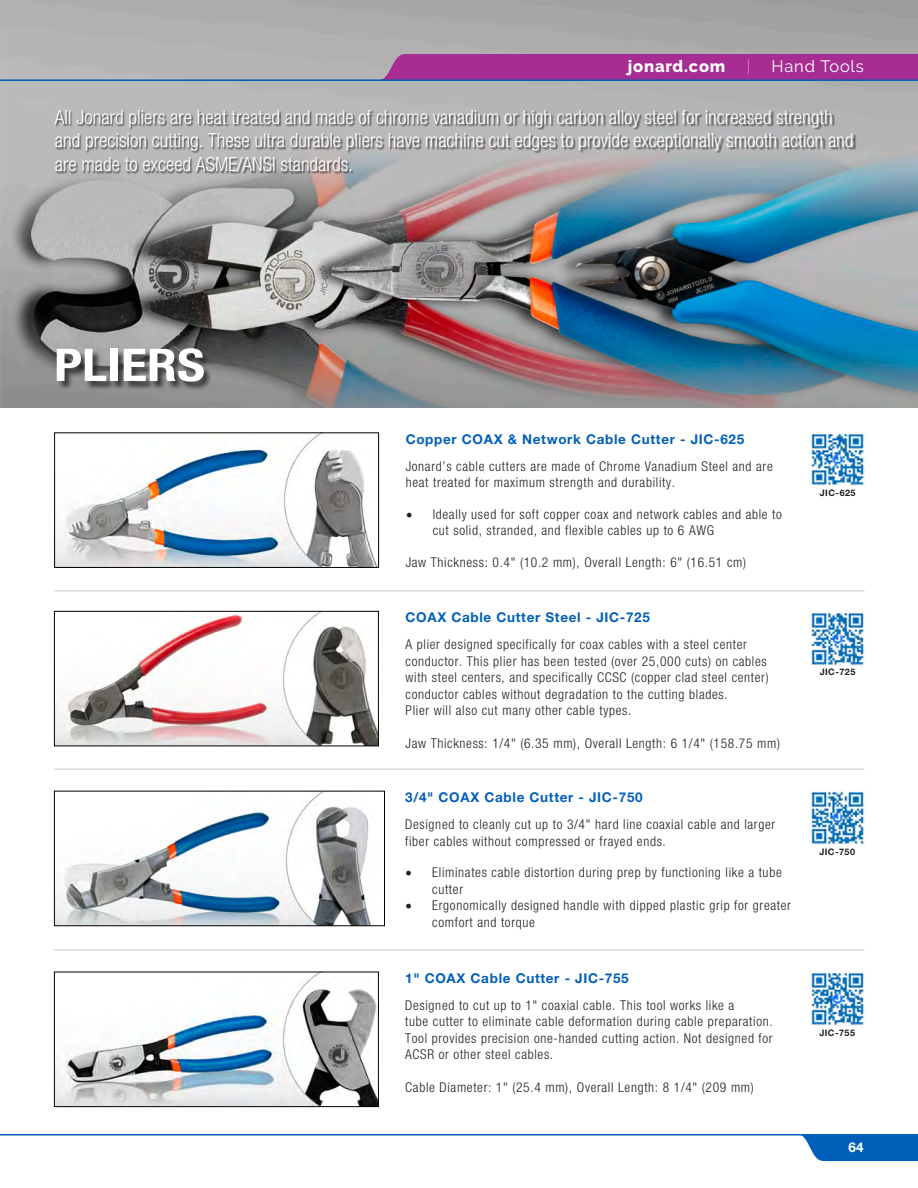
<style>
.page{position:relative;width:918px;height:1188px;background:#fff}
.page>*{position:absolute;margin:0;border:0;box-sizing:border-box;transform-origin:0 0}
.t1{font:700 condensed 45px "Helvetica Neue";color:#fff;scale:1.2 1}
.t2{font:300 condensed 19.5px/23.4px "Helvetica Neue";color:#fff}
.t3{font:800 16.5px "Raleway";letter-spacing:.05em;color:#fff}
.t4{font:16.5px "Raleway";letter-spacing:.05em;color:#fff}
.t5{font:100 16.5px "Raleway";color:#fff}
.t6{font:300 condensed 13.5px/16.5px "Helvetica Neue";letter-spacing:.05em;color:#231f20}
.t7{font:700 13.5px "Helvetica Neue";letter-spacing:.05em;color:#005fb9}
.t8{font:700 13.5px "Helvetica Neue";color:#fff}
.t9{font:700 9px "Helvetica Neue";letter-spacing:.05em;color:#231f20}
.s1{font-family:"Minion Pro";font-weight:400;font-stretch:normal;font-size:18px}
</style>
<div class="page">
<img style="left:56px;top:435px;width:321px;height:131px">
<div style="left:54px;top:433px;width:325px;height:135px;border:1px solid #000"></div>
<img style="left:811px;top:432px;width:54px;height:54px">
<hr style="left:54px;top:769px;width:810px;height:1px;background:#c7c8ca">
<img style="left:56px;top:613px;width:321px;height:131px">
<div style="left:54px;top:611px;width:325px;height:135px;border:1px solid #000"></div>
<img style="left:811px;top:611px;width:54px;height:54px">
<img style="left:56px;top:793px;width:315px;height:131px">
<div style="left:54px;top:791px;width:331px;height:135px;border:1px solid #000"></div>
<img style="left:810px;top:791px;width:54px;height:54px">
<hr style="left:54px;top:950px;width:810px;height:1px;background:#c7c8ca">
<img style="left:56px;top:974px;width:321px;height:131px">
<div style="left:54px;top:972px;width:325px;height:135px;border:1px solid #000"></div>
<img style="left:810px;top:972px;width:54px;height:54px">
<img style="left:0;top:0;width:918px;height:407px">
<div style="left:56px;top:110px;width:800px;height:64px;background:#231f20;opacity:.75"></div>
<hr style="left:55px;top:591px;width:810px;height:1px;background:#c7c8ca">
<div style="left:58px;top:350px;width:156px;height:41px;background:#231f20;opacity:.75"></div>
<div style="left:378px;top:54px;width:540px;height:25px;background:#a82d92"></div>
<hr style="left:0;top:79px;width:918px;height:2px;background:#005fb9">
<svg style="left:797px;top:1135px;width:121px;height:26px;background:#1c70c0"></svg>
<hr style="left:0;top:1134px;width:918px;height:1px;background:#005fb9">
<p class="t3" style="left:628px;top:57px;width:99px">jonard.com</p>
<p class="t5" style="left:747px;top:57px;width:5px">|</p>
<p class="t4" style="left:772px;top:57px;width:94px">Hand Tools</p>
<p class="t2" style="left:55px;top:105px;width:800px">All Jonard pliers are heat treated and made of chrome vanadium or high carbon alloy steel for increased strength and precision cutting. These ultra durable pliers have machine cut edges to provide exceptionally smooth action and are made to exceed ASME/ANSI standards.</p>
<p class="t1" style="left:54px;top:338px;width:127px">PLIERS</p>
<p class="t7" style="left:406px;top:431px;width:340px">Copper COAX &amp; Network Cable Cutter - JIC-625</p>
<p class="t6" style="left:406px;top:458px;width:369px">Jonard’s cable cutters are made of Chrome Vanadium Steel and are heat treated for maximum strength and durability.</p>
<p class="t6" style="left:433px;top:506px;width:351px;text-indent:-27px"><span class="s1">•</span> Ideally used for soft copper coax and network cables and able to cut solid, stranded, and flexible cables up to 6 AWG</p>
<p class="t6" style="left:406px;top:554px;width:342px">Jaw Thickness: 0.4" (10.2 mm), Overall Length: 6" (16.51 cm)</p>
<p class="t7" style="left:406px;top:609px;width:246px">COAX Cable Cutter Steel - JIC-725</p>
<p class="t6" style="left:406px;top:636px;width:365px">A plier designed specifically for coax cables with a steel center conductor. This plier has been tested (over 25,000 cuts) on cables with steel centers, and specifically CCSC (copper clad steel center) conductor cables without degradation to the cutting blades.</p>
<p class="t6" style="left:406px;top:702px;width:227px">Plier will also cut many other cable types.</p>
<p class="t6" style="left:406px;top:735px;width:376px">Jaw Thickness: 1/4" (6.35 mm), Overall Length: 6 1/4" (158.75 mm)</p>
<p class="t7" style="left:405px;top:789px;width:239px">3/4" COAX Cable Cutter - JIC-750</p>
<p class="t6" style="left:405px;top:816px;width:372px">Designed to cleanly cut up to 3/4" hard line coaxial cable and larger fiber cables without compressed or frayed ends.</p>
<p class="t6" style="left:432px;top:864px;width:351px;text-indent:-27px"><span class="s1">•</span> Eliminates cable distortion during prep by functioning like a tube cutter</p>
<p class="t6" style="left:432px;top:897px;width:360px;text-indent:-27px"><span class="s1">•</span> Ergonomically designed handle with dipped plastic grip for greater comfort and torque</p>
<p class="t7" style="left:405px;top:970px;width:225px">1" COAX Cable Cutter - JIC-755</p>
<p class="t6" style="left:405px;top:997px;width:331px">Designed to cut up to 1" coaxial cable. This tool works like a</p>
<p class="t6" style="left:405px;top:1013px;width:369px">tube cutter to eliminate cable deformation during cable preparation.</p>
<p class="t6" style="left:405px;top:1030px;width:369px">Tool provides precision one-handed cutting action. Not designed for<br>ACSR or other steel cables.</p>
<p class="t6" style="left:405px;top:1079px;width:350px">Cable Diameter: 1" (25.4 mm), Overall Length: 8 1/4" (209 mm)</p>
<p class="t9" style="left:820px;top:487px;width:37px">JIC-625</p>
<p class="t9" style="left:820px;top:666px;width:37px">JIC-725</p>
<p class="t9" style="left:819px;top:846px;width:37px">JIC-750</p>
<p class="t9" style="left:819px;top:1027px;width:37px">JIC-755</p>
<p class="t8" style="left:849px;top:1139px;width:17px">64</p>
</div>
